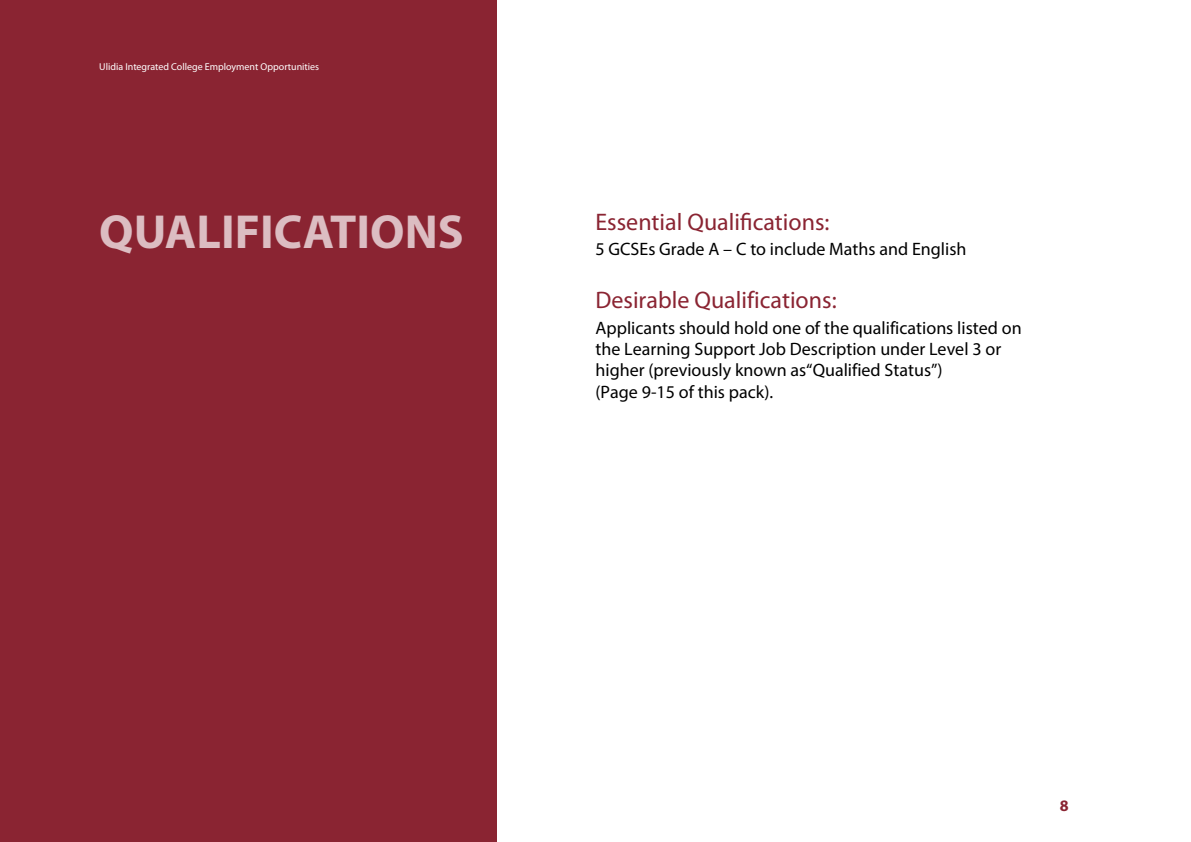
<style>
.page{position:relative;width:1191px;height:842px;background:#fff}
.page>*{position:absolute;margin:0;border:0;box-sizing:border-box;transform-origin:0 0}
.t1{font:700 48px "Myriad Pro";color:#dcbdc2}
.t2{font:24px "Myriad Pro";color:#8a2432}
.t3{font:18px/21.3px "Myriad Pro";color:#000}
.t4{font:700 16px "Myriad Pro";color:#8a2432}
.t5{font:10px "Myriad Pro";color:#fff}
</style>
<div class="page">
<div style="left:0;top:0;width:496px;height:842px;background:#8a2432"></div>
<p class="t5" style="left:99px;top:61px;width:221px">Ulidia Integrated College Employment Opportunities</p>
<h1 class="t1" style="left:99px;top:200px;width:366px">QUALIFICATIONS</h1>
<h2 class="t2" style="left:595px;top:207px;width:235px">Essential Qualifications:</h2>
<p class="t3" style="left:595px;top:238px;width:372px">5 GCSEs Grade A – C to include Maths and English</p>
<h2 class="t2" style="left:595px;top:285px;width:243px">Desirable Qualifications:</h2>
<p class="t3" style="left:595px;top:317px;width:428px">Applicants should hold one of the qualifications listed on the Learning Support Job Description under Level 3 or higher (previously known as“Qualified Status”)<br>(Page 9-15 of this pack).</p>
<p class="t4" style="left:1059px;top:796px;width:10px">8</p>
</div>
